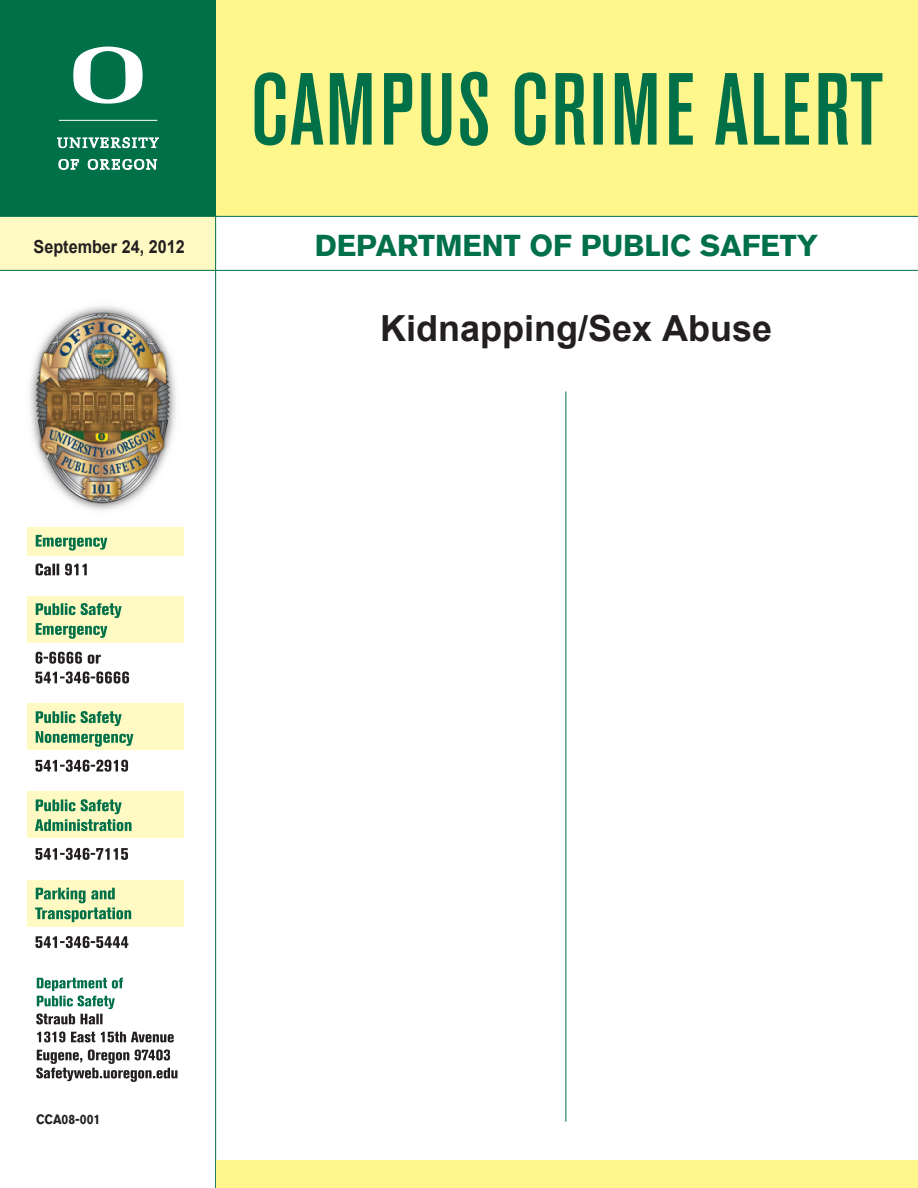
<style>
.page{position:relative;width:918px;height:1188px;background:#fff}
.page>*{position:absolute;margin:0;border:0;box-sizing:border-box;transform-origin:0 0}
.t1{font:700 36px "Arial";color:#231f20}
.t2{font:700 30px "Akzidenz Grotesk BQ";color:#007049}
.t3{font:700 18px "Arial";color:#231f20;scale:.9 1}
.t4{font:700 13.5px "Akzidenz Grotesk BQ";color:#231f20;scale:.9 1}
</style>
<div class="page">
<div style="left:27px;top:597px;width:156px;height:46px;background:#fffac4"></div>
<div style="left:27px;top:880px;width:156px;height:47px;background:#fffac4"></div>
<div style="left:27px;top:792px;width:156px;height:46px;background:#fffac4"></div>
<div style="left:27px;top:704px;width:156px;height:46px;background:#fffac4"></div>
<div style="left:27px;top:527px;width:156px;height:29px;background:#fffac4"></div>
<div style="left:0;top:216px;width:216px;height:55px;background:#fffac4"></div>
<svg style="left:35px;top:936px;width:93px;height:12px"></svg>
<svg style="left:35px;top:888px;width:96px;height:34px"></svg>
<svg style="left:35px;top:848px;width:93px;height:12px"></svg>
<svg style="left:35px;top:799px;width:97px;height:32px"></svg>
<svg style="left:35px;top:760px;width:93px;height:12px"></svg>
<svg style="left:36px;top:711px;width:97px;height:36px"></svg>
<svg style="left:35px;top:671px;width:94px;height:13px"></svg>
<svg style="left:36px;top:652px;width:65px;height:12px"></svg>
<svg style="left:36px;top:603px;width:86px;height:36px"></svg>
<svg style="left:36px;top:563px;width:51px;height:13px"></svg>
<svg style="left:36px;top:535px;width:71px;height:16px"></svg>
<div style="left:0;top:0;width:216px;height:216px;background:#007049"></div>
<svg style="left:57px;top:138px;width:102px;height:10px"></svg>
<svg style="left:59px;top:159px;width:20px;height:10px"></svg>
<svg style="left:88px;top:159px;width:69px;height:10px"></svg>
<svg style="left:73px;top:47px;width:70px;height:57px"></svg>
<hr style="left:59px;top:120px;width:98px;height:1px;background:#fff">
<div style="left:216px;top:0;width:702px;height:216px;background:#fff68c"></div>
<svg style="left:255px;top:72px;width:627px;height:74px"></svg>
<hr style="left:215px;top:215px;width:1px;height:973px;background:#007049">
<hr style="left:0;top:216px;width:918px;height:1px;background:#007049">
<hr style="left:0;top:270px;width:918px;height:1px;background:#007049">
<svg style="left:36px;top:1049px;width:141px;height:33px"></svg>
<svg style="left:37px;top:1031px;width:137px;height:12px"></svg>
<svg style="left:36px;top:978px;width:87px;height:47px"></svg>
<img style="left:29px;top:305px;width:148px;height:206px">
<hr style="left:566px;top:392px;width:1px;height:730px;background:#007049">
<div style="left:216px;top:1161px;width:702px;height:27px;background:#fff68c"></div>
<p class="t3" style="left:34px;top:235px;width:170px">September 24, 2012</p>
<p class="t2" style="left:315px;top:228px;width:505px">DEPARTMENT OF PUBLIC SAFETY</p>
<p class="t1" style="left:380px;top:304px;width:394px">Kidnapping/Sex Abuse</p>
<p class="t4" style="left:36px;top:1111px;width:11px">CCA</p>
<p class="t4" style="left:62px;top:1111px;width:45px">08-001</p>
</div>
